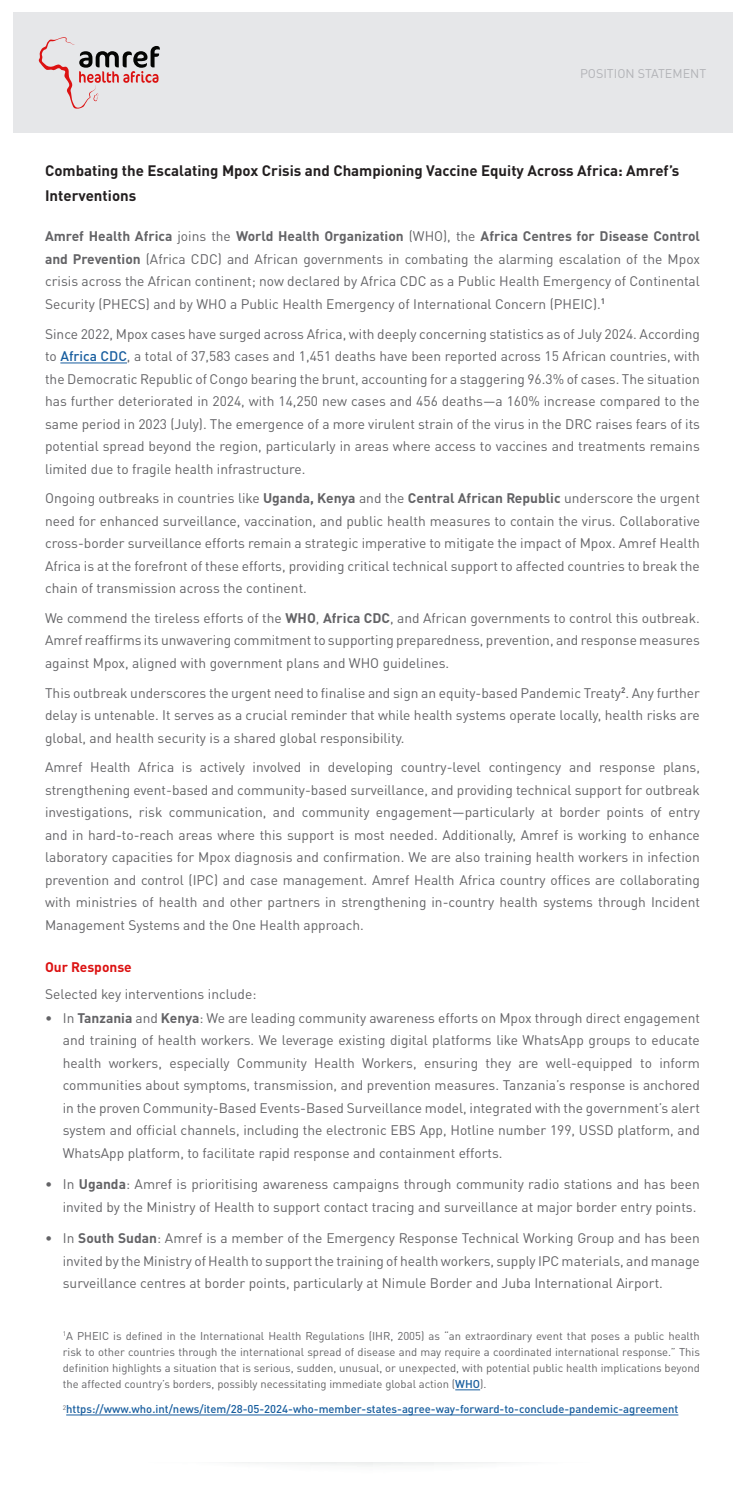
<style>
.page{position:relative;width:745px;height:1489px;background:#fff}
.page>*{position:absolute;margin:0;border:0;box-sizing:border-box;transform-origin:0 0}
.CONTENT{font:700 15px/25px "DINOT";color:#231f20}
.CONTENT-2{font:13.75px/22.5px "DINOT";color:#636366;text-align:justify}
.Paragraph_Style_1{font:700 13.75px "DINOT";color:#dc1212}
.LEAD_TITLE{font:12.5px "DINOT";color:#b2b3b7}
.CONTENT-3{font:11.25px/16.2px "DINOT";color:#636366;text-align:justify}
.CONTENT-4{font:500 11.25px "DINOT";color:#175d9e}
.s1{font-weight:700}
.s2{font-weight:500;color:#175d9e}
</style>
<div class="page">
<div style="left:12px;top:12px;width:720px;height:121px;background:#e6e7e9"></div>
<hr style="left:60px;top:362px;width:67px;height:1px;background:#175d9e">
<svg style="left:39px;top:37px;width:121px;height:72px"></svg>
<svg style="left:455px;top:1389px;width:25px;height:1px"></svg>
<hr style="left:66px;top:1414px;width:612px;height:1px;background:#175d9e">
<p class="LEAD_TITLE" style="left:579px;top:65px;width:127px">POSITION STATEMENT</p>
<p class="CONTENT" style="left:45px;top:158px;width:635px">Combating the Escalating Mpox Crisis and Championing Vaccine Equity Across Africa: Amref’s<br>Interventions</p>
<p class="CONTENT-2" style="left:45px;top:225px;width:656px"><span class="s1">Amref Health Africa</span> joins the <span class="s1">World Health Organization</span> (WHO), the <span class="s1">Africa Centres for Disease Control and Prevention</span> (Africa CDC) and African governments in combating the alarming escalation of the Mpox crisis across the African continent; now declared by Africa CDC as a Public Health Emergency of Continental Security (PHECS) and by WHO a Public Health Emergency of International Concern (PHEIC).<sup>1</sup></p>
<p class="CONTENT-2" style="left:45px;top:322px;width:656px">Since 2022, Mpox cases have surged across Africa, with deeply concerning statistics as of July 2024. According to <span class="s2">Africa CDC</span>, a total of 37,583 cases and 1,451 deaths have been reported across 15 African countries, with the Democratic Republic of Congo bearing the brunt, accounting for a staggering 96.3% of cases. The situation has further deteriorated in 2024, with 14,250 new cases and 456 deaths—a 160% increase compared to the same period in 2023 (July). The emergence of a more virulent strain of the virus in the DRC raises fears of its potential spread beyond the region, particularly in areas where access to vaccines and treatments remains limited due to fragile health infrastructure.</p>
<p class="CONTENT-2" style="left:45px;top:487px;width:656px">Ongoing outbreaks in countries like <span class="s1">Uganda, Kenya</span> and the <span class="s1">Central African Republic</span> underscore the urgent need for enhanced surveillance, vaccination, and public health measures to contain the virus. Collaborative cross-border surveillance efforts remain a strategic imperative to mitigate the impact of Mpox. Amref Health Africa is at the forefront of these efforts, providing critical technical support to affected countries to break the chain of transmission across the continent.</p>
<p class="CONTENT-2" style="left:45px;top:606px;width:656px">We commend the tireless efforts of the <span class="s1">WHO</span>, <span class="s1">Africa CDC</span>, and African governments to control this outbreak.<br>Amref reaffirms its unwavering commitment to supporting preparedness, prevention, and response measures against Mpox, aligned with government plans and WHO guidelines.</p>
<p class="CONTENT-2" style="left:45px;top:681px;width:656px">This outbreak underscores the urgent need to finalise and sign an equity-based Pandemic Treaty<sup>2</sup>. Any further delay is untenable. It serves as a crucial reminder that while health systems operate locally, health risks are global, and health security is a shared global responsibility.</p>
<p class="CONTENT-2" style="left:45px;top:755px;width:656px">Amref Health Africa is actively involved in developing country-level contingency and response plans, strengthening event-based and community-based surveillance, and providing technical support for outbreak investigations, risk communication, and community engagement—particularly at border points of entry and in hard-to-reach areas where this support is most needed. Additionally, Amref is working to enhance laboratory capacities for Mpox diagnosis and confirmation. We are also training health workers in infection prevention and control (IPC) and case management. Amref Health Africa country offices are collaborating with ministries of health and other partners in strengthening in-country health systems through Incident Management Systems and the One Health approach.</p>
<p class="Paragraph_Style_1" style="left:45px;top:958px;width:88px">Our Response</p>
<p class="CONTENT-2" style="left:45px;top:982px;width:213px">Selected key interventions include:</p>
<p class="CONTENT-2" style="left:63px;top:1006px;width:638px;text-indent:-18px">• In <span class="s1">Tanzania</span> and <span class="s1">Kenya</span>: We are leading community awareness efforts on Mpox through direct engagement and training of health workers. We leverage existing digital platforms like WhatsApp groups to educate health workers, especially Community Health Workers, ensuring they are well-equipped to inform communities about symptoms, transmission, and prevention measures. Tanzania’s response is anchored in the proven Community-Based Events-Based Surveillance model, integrated with the government’s alert system and official channels, including the electronic EBS App, Hotline number 199, USSD platform, and WhatsApp platform, to facilitate rapid response and containment efforts.</p>
<p class="CONTENT-2" style="left:45px;top:1172px;width:656px;text-align:right">• In <span class="s1">Uganda</span>: Amref is prioritising awareness campaigns through community radio stations and has been invited by the Ministry of Health to support contact tracing and surveillance at major border entry points.</p>
<p class="CONTENT-2" style="left:63px;top:1226px;width:638px;text-indent:-18px">• In <span class="s1">South Sudan</span>: Amref is a member of the Emergency Response Technical Working Group and has been invited by the Ministry of Health to support the training of health workers, supply IPC materials, and manage surveillance centres at border points, particularly at Nimule Border and Juba International Airport.</p>
<p class="CONTENT-3" style="left:63px;top:1326px;width:638px"><sup>1</sup>A PHEIC is defined in the International Health Regulations (IHR, 2005) as “an extraordinary event that poses a public health risk to other countries through the international spread of disease and may require a coordinated international response.” This definition highlights a situation that is serious, sudden, unusual, or unexpected, with potential public health implications beyond the affected country’s borders, possibly necessitating immediate global action (<span class="s2">WHO</span>).</p>
<p class="CONTENT-4" style="left:63px;top:1401px;width:616px"><sup>2</sup>https://www.who.int/news/item/28-05-2024-who-member-states-agree-way-forward-to-conclude-pandemic-agreement</p>
</div>
